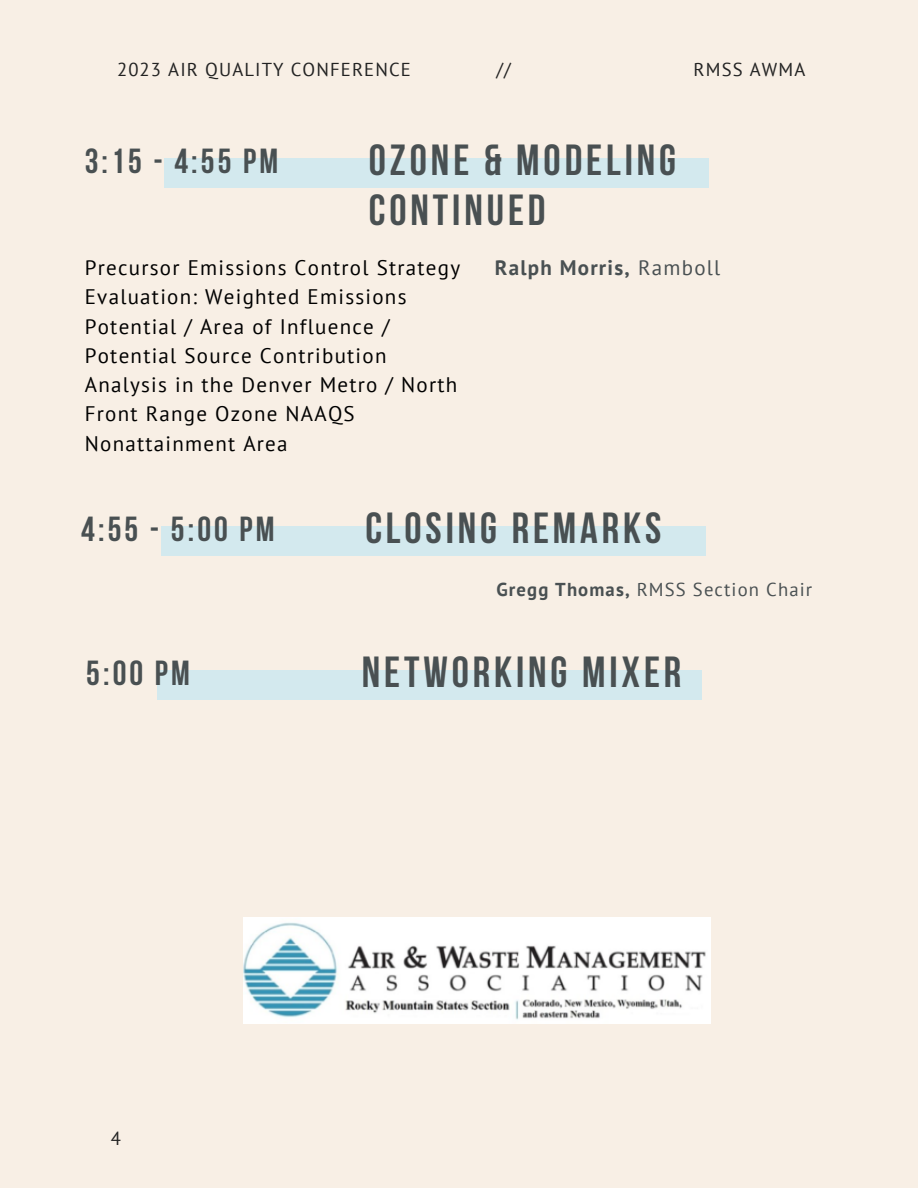
<style>
.page{position:relative;width:918px;height:1188px;background:#f8efe5}
.page>*{position:absolute;margin:0;border:0;box-sizing:border-box;transform-origin:0 0}
.t1{font:700 43.35px/49.5px "Bebas Neue";letter-spacing:.09em;color:#495052}
.t2{font:700 34.65px "Bebas Neue";letter-spacing:.09em;color:#495052}
.t3{font:21px/29.2px "PT Sans";letter-spacing:.06em;color:#000}
.t4{font:700 21px "PT Sans";letter-spacing:.06em;color:#495052}
.t5{font:18.75px "PT Sans";letter-spacing:.06em;color:#495052}
.t6{font:18.6px "PT Sans";letter-spacing:.06em;color:#222}
.s1{font-weight:400}
.s2{font-weight:700}
</style>
<div class="page">
<div style="left:157px;top:671px;width:545px;height:29px;background:#d3e9ee"></div>
<div style="left:161px;top:526px;width:544px;height:30px;background:#d3e9ee"></div>
<div style="left:164px;top:158px;width:545px;height:30px;background:#d3e9ee"></div>
<img style="left:244px;top:918px;width:467px;height:105px">
<p class="t6" style="left:117px;top:57px;width:295px">2023 AIR QUALITY CONFERENCE</p>
<p class="t6" style="left:497px;top:57px;width:16px">//</p>
<p class="t6" style="left:694px;top:57px;width:113px">RMSS AWMA</p>
<p class="t2" style="left:85px;top:147px;width:195px">3:15 - 4:55 PM</p>
<p class="t1" style="left:369px;top:139px;width:309px">OZONE &amp; MODELING<br>CONTINUED</p>
<p class="t3" style="left:85px;top:253px;width:377px">Precursor Emissions Control Strategy<br>Evaluation: Weighted Emissions<br>Potential / Area of Influence /<br>Potential Source Contribution<br>Analysis in the Denver Metro / North<br>Front Range Ozone NAAQS<br>Nonattainment Area</p>
<p class="t4" style="left:495px;top:254px;width:227px">Ralph Morris, <span class="s1">Ramboll</span></p>
<p class="t2" style="left:81px;top:515px;width:195px">4:55 - 5:00 PM</p>
<p class="t1" style="left:365px;top:507px;width:297px">CLOSING REMARKS</p>
<p class="t5" style="left:496px;top:577px;width:317px"><span class="s2">Gregg Thomas,</span> RMSS Section Chair</p>
<p class="t2" style="left:86px;top:659px;width:105px">5:00 PM</p>
<p class="t1" style="left:362px;top:652px;width:321px">NETWORKING MIXER</p>
<p class="t6" style="left:111px;top:1126px;width:12px">4</p>
</div>
